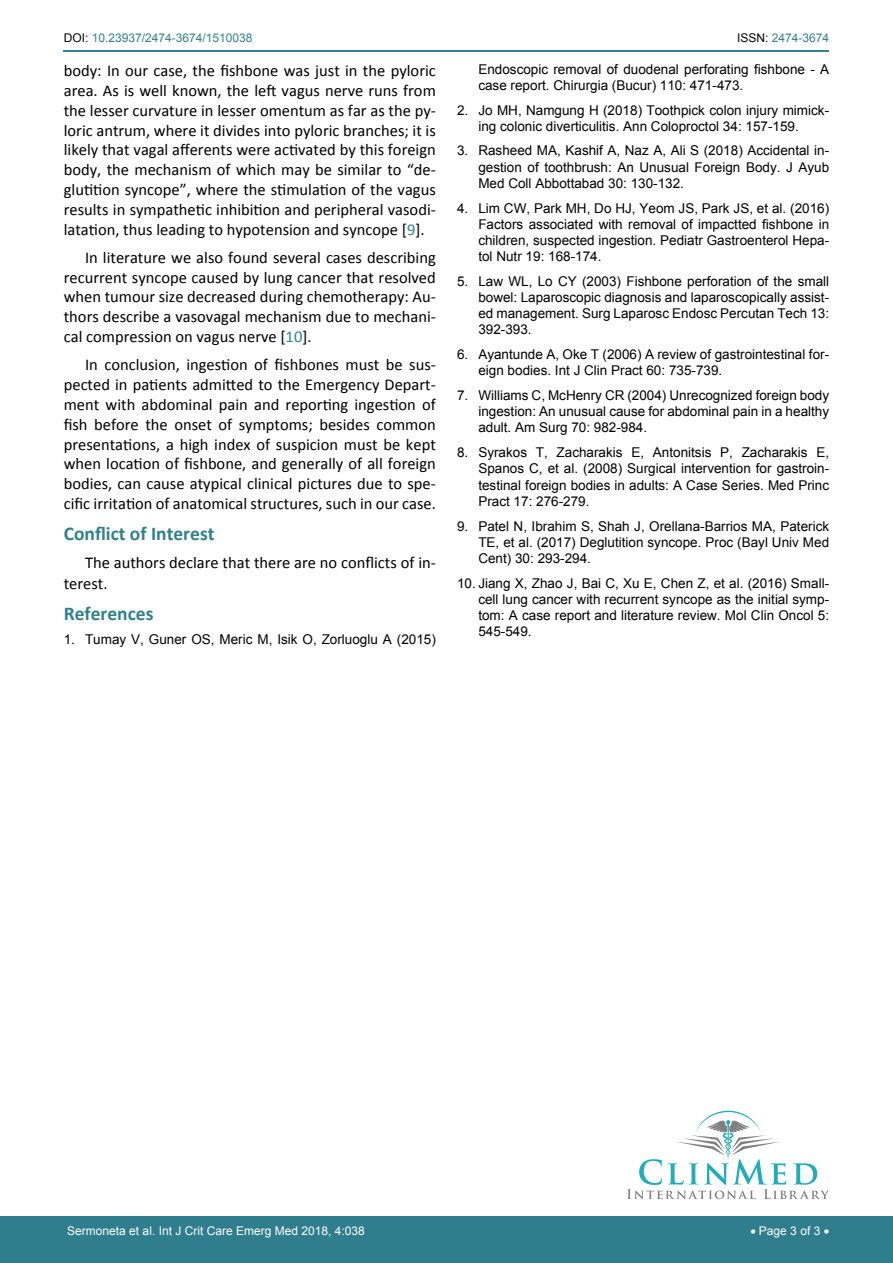
<style>
.page{position:relative;width:893px;height:1263px;background:#fff}
.page>*{position:absolute;margin:0;border:0;box-sizing:border-box;transform-origin:0 0}
.t1{font:700 19.5px "Calibri";color:#30808d}
.t2{font:16.5px/19.8px "Calibri";color:#000;text-align:justify}
.t3{font:13.5px/16.2px "Arial";color:#000;text-align:justify}
.t4{font:12px "Arial";color:#fff}
.t5{font:12px "Arial";color:#30808d}
.s1{color:#000}
.s2{color:#30808d}
</style>
<div class="page">
<hr style="left:64px;top:50px;width:765px;height:2px;background:#30808d">
<div style="left:0;top:1217px;width:893px;height:46px;background:#307d8d"></div>
<svg style="left:627px;top:1111px;width:202px;height:88px"></svg>
<p class="t5" style="left:64px;top:30px;width:190px"><span class="s1">DOI:</span> 10.23937/2474-3674/1510038</p>
<p class="t5" style="left:737px;top:30px;width:94px"><span class="s1">ISSN:</span> 2474-3674</p>
<p class="t2" style="left:64px;top:61px;width:374px">body: In our case, the fishbone was just in the pyloric area. As is well known, the left vagus nerve runs from the lesser curvature in lesser omentum as far as the py&shy;loric antrum, where it divides into pyloric branches; it is likely that vagal afferents were activated by this foreign body, the mechanism of which may be similar to “de&shy;glutition syncope”, where the stimulation of the vagus results in sympathetic inhibition and peripheral vasodi&shy;latation, thus leading to hypotension and syncope [<span class="s2">9</span>].</p>
<p class="t2" style="left:64px;top:248px;width:374px;text-indent:21px">In literature we also found several cases describing recurrent syncope caused by lung cancer that resolved when tumour size decreased during chemotherapy: Au&shy;thors describe a vasovagal mechanism due to mechani&shy;cal compression on vagus nerve [<span class="s2">10</span>].</p>
<p class="t2" style="left:64px;top:355px;width:374px;text-indent:21px">In conclusion, ingestion of fishbones must be sus&shy;pected in patients admitted to the Emergency Depart&shy;ment with abdominal pain and reporting ingestion of fish before the onset of symptoms; besides common presentations, a high index of suspicion must be kept when location of fishbone, and generally of all foreign bodies, can cause atypical clinical pictures due to spe&shy;cific irritation of anatomical structures, such in our case.</p>
<h1 class="t1" style="left:64px;top:521px;width:152px">Conflict of Interest</h1>
<p class="t2" style="left:64px;top:553px;width:374px;line-height:20.2px;text-indent:21px">The authors declare that there are no conflicts of in&shy;terest.</p>
<h1 class="t1" style="left:64px;top:601px;width:91px">References</h1>
<p class="t3" style="left:64px;top:632px;width:374px">1. Tumay V, Guner OS, Meric M, Isik O, Zorluoglu A (2015)</p>
<p class="t3" style="left:478px;top:61px;width:352px">Endoscopic removal of duodenal perforating fishbone - A case report. Chirurgia (Bucur) 110: 471-473.</p>
<p class="t3" style="left:478px;top:102px;width:352px;text-indent:-21px">2. Jo MH, Namgung H (2018) Toothpick colon injury mimick&shy;ing colonic diverticulitis. Ann Coloproctol 34: 157-159.</p>
<p class="t3" style="left:478px;top:143px;width:352px;text-indent:-21px">3. Rasheed MA, Kashif A, Naz A, Ali S (2018) Accidental in&shy;gestion of toothbrush: An Unusual Foreign Body. J Ayub Med Coll Abbottabad 30: 130-132.</p>
<p class="t3" style="left:478px;top:200px;width:352px;text-indent:-21px">4. Lim CW, Park MH, Do HJ, Yeom JS, Park JS, et al. (2016)<br>Factors associated with removal of impactted fishbone in children, suspected ingestion. Pediatr Gastroenterol Hepa&shy;tol Nutr 19: 168-174.</p>
<p class="t3" style="left:478px;top:273px;width:352px;text-indent:-21px">5. Law WL, Lo CY (2003) Fishbone perforation of the small bowel: Laparoscopic diagnosis and laparoscopically assist&shy;ed management. Surg Laparosc Endosc Percutan Tech 13:<br>392-393.</p>
<p class="t3" style="left:478px;top:346px;width:352px;text-indent:-21px">6. Ayantunde A, Oke T (2006) A review of gastrointestinal for&shy;eign bodies. Int J Clin Pract 60: 735-739.</p>
<p class="t3" style="left:478px;top:387px;width:352px;text-indent:-21px">7. Williams C, McHenry CR (2004) Unrecognized foreign body ingestion: An unusual cause for abdominal pain in a healthy adult. Am Surg 70: 982-984.</p>
<p class="t3" style="left:478px;top:444px;width:352px;text-indent:-21px">8. Syrakos T, Zacharakis E, Antonitsis P, Zacharakis E, Spanos C, et al. (2008) Surgical intervention for gastroin&shy;testinal foreign bodies in adults: A Case Series. Med Princ Pract 17: 276-279.</p>
<p class="t3" style="left:478px;top:518px;width:352px;text-indent:-21px">9. Patel N, Ibrahim S, Shah J, Orellana-Barrios MA, Paterick TE, et al. (2017) Deglutition syncope. Proc (Bayl Univ Med Cent) 30: 293-294.</p>
<p class="t3" style="left:478px;top:575px;width:352px;text-indent:-21px">10. Jiang X, Zhao J, Bai C, Xu E, Chen Z, et al. (2016) Small&shy;cell lung cancer with recurrent syncope as the initial symp&shy;tom: A case report and literature review. Mol Clin Oncol 5:<br>545-549.</p>
<p class="t4" style="left:67px;top:1223px;width:299px">Sermoneta et al. Int J Crit Care Emerg Med 2018, 4:038</p>
<p class="t4" style="left:750px;top:1223px;width:80px">• Page 3 of 3 •</p>
</div>
